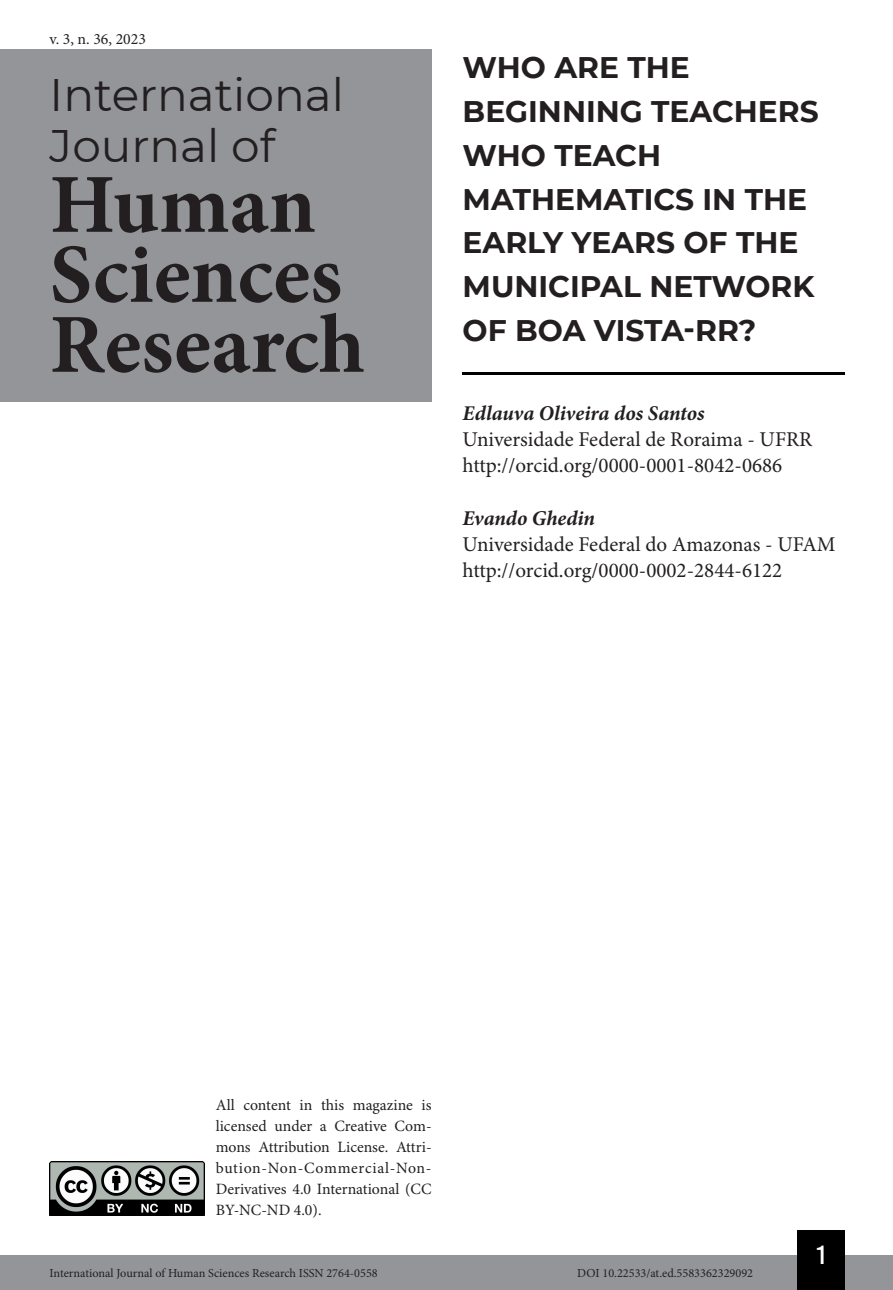
<style>
.page{position:relative;width:893px;height:1290px;background:#fff}
.page>*{position:absolute;margin:0;border:0;box-sizing:border-box;transform-origin:0 0}
.t1{font:700 84px/70px "Minion Pro";color:#231f20}
.t2{font:45.5px/50.8px "Montserrat";color:#231f20}
.t3{font:700 29.75px/43.8px "Montserrat";color:#231f20}
.t4{font:26.25px "Bebas Kai";color:#fff}
.t5{font:21px/26.2px "Minion Pro";color:#231f20}
.t6{font:italic 700 21px "Minion Pro";letter-spacing:-.005em;color:#231f20}
.t7{font:15.75px/21px "Minion Pro";color:#231f20;text-align:justify}
.t8{font:12.25px "Minion Pro";color:#231f20}
</style>
<div class="page">
<div style="left:0;top:1255px;width:893px;height:35px;background:#939598"></div>
<div style="left:797px;top:1230px;width:48px;height:60px;background:#000"></div>
<img style="left:50px;top:1161px;width:154px;height:54px">
<div style="left:0;top:50px;width:432px;height:352px;background:#939598"></div>
<hr style="left:463px;top:372px;width:382px;height:3px;background:#000">
<p class="t7" style="left:50px;top:29px;width:98px">v. 3, n. 36, 2023</p>
<h2 class="t2" style="left:50px;top:68px;width:296px">International<br>Journal of</h2>
<h1 class="t1" style="left:50px;top:169px;width:317px">Human<br>Sciences<br>Research</h1>
<h3 class="t3" style="left:463px;top:44px;width:358px">WHO ARE THE<br>BEGINNING TEACHERS<br>WHO TEACH<br>MATHEMATICS IN THE<br>EARLY YEARS OF THE<br>MUNICIPAL NETWORK<br>OF BOA VISTA-RR?</h3>
<h3 class="t6" style="left:463px;top:398px;width:243px">Edlauva Oliveira dos Santos</h3>
<h3 class="t5" style="left:463px;top:427px;width:351px">Universidade Federal de Roraima - UFRR http://orcid.org/0000-0001-8042-0686</h3>
<h3 class="t6" style="left:463px;top:503px;width:134px">Evando Ghedin</h3>
<h3 class="t5" style="left:463px;top:532px;width:374px">Universidade Federal do Amazonas - UFAM http://orcid.org/0000-0002-2844-6122</h3>
<p class="t7" style="left:216px;top:1095px;width:217px">All content in this magazine is licensed under a Creative Com&shy;mons Attribution License. Attri&shy;bution-Non-Commercial-Non-Derivatives 4.0 International (CC BY-NC-ND 4.0).</p>
<h3 class="t4" style="left:817px;top:1241px;width:10px">1</h3>
<p class="t8" style="left:50px;top:1266px;width:330px">International Journal of Human Sciences Research ISSN 2764-0558</p>
<p class="t8" style="left:577px;top:1266px;width:177px">DOI 10.22533/at.ed.5583362329092</p>
</div>
